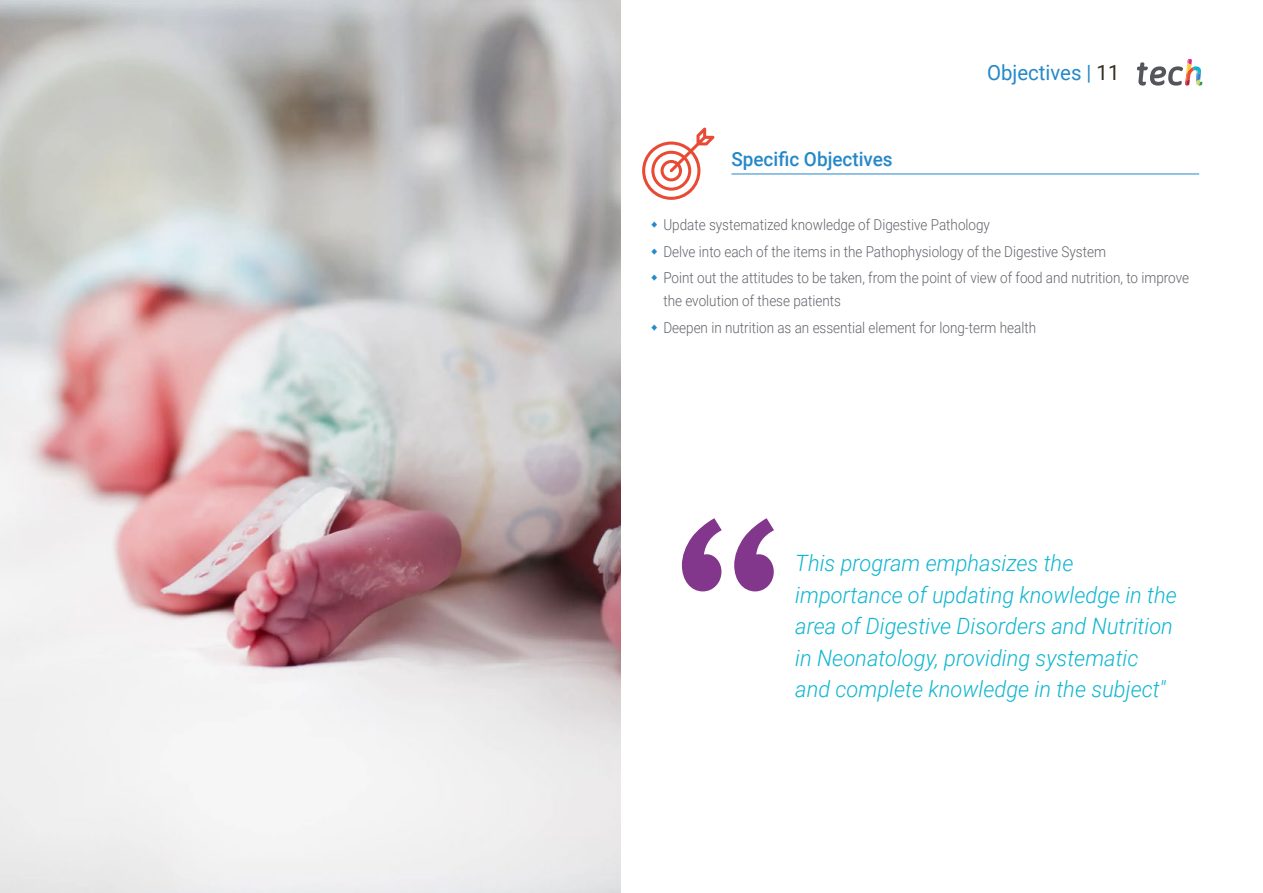
<style>
.page{position:relative;width:1263px;height:893px;background:#fff}
.page>*{position:absolute;margin:0;border:0;box-sizing:border-box;transform-origin:0 0}
.t1{font:italic 300 22.5px/31.5px "Roboto";color:#0fb6cf}
.t2{font:21px "Roboto";color:#2488c9}
.t3{font:500 19.5px "Roboto";color:#2488c9}
.t4{font:300 15px/26.7px "Roboto";color:#61646a;scale:.9 1}
.s1{color:#312e20}
</style>
<div class="page">
<img style="left:0;top:0;width:621px;height:893px">
<svg style="left:1137px;top:59px;width:65px;height:27px"></svg>
<svg style="left:682px;top:518px;width:92px;height:73px"></svg>
<svg style="left:642px;top:127px;width:72px;height:73px"></svg>
<hr style="left:731px;top:174px;width:468px;height:1px;background:#2488c9">
<h3 class="t3" style="left:731px;top:145px;width:163px">Specific Objectives</h3>
<h2 class="t2" style="left:987px;top:57px;width:134px">Objectives | <span class="s1">11</span></h2>
<p class="t4" style="left:663px;top:211px;width:586px">Update systematized knowledge of Digestive Pathology<br>Delve into each of the items in the Pathophysiology of the Digestive System<br>Point out the attitudes to be taken, from the point of view of food and nutrition, to improve</p>
<p class="t4" style="left:663px;top:287px;width:416px">the evolution of these patients<br>Deepen in nutrition as an essential element for long-term health</p>
<h1 class="t1" style="left:795px;top:547px;width:383px">This program emphasizes the importance of updating knowledge in the area of Digestive Disorders and Nutrition in Neonatology, providing systematic and complete knowledge in the subject"</h1>
</div>
